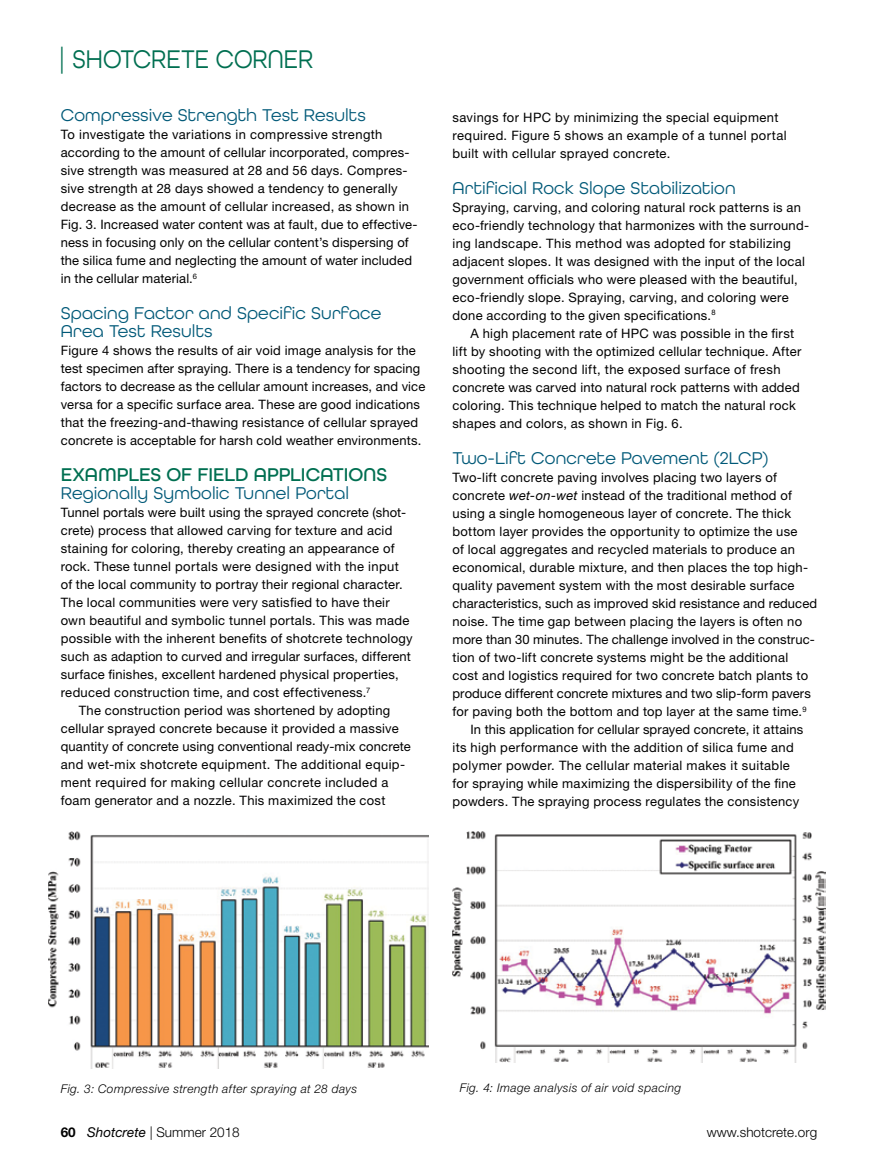
<style>
.page{position:relative;width:878px;height:1175px;background:#fff}
.page>*{position:absolute;margin:0;border:0;box-sizing:border-box;transform-origin:0 0}
.t1{font:27px "All Round Gothic";color:#006f51;scale:.9 1}
.t2{font:500 19.5px "All Round Gothic";color:#006f51}
.t3{font:18px/18px "All Round Gothic";letter-spacing:.005em;color:#005978}
.t4{font:300 13.5px "Helvetica Neue LT Std";color:#000}
.t5{font:12.9px/18px "Helvetica Neue LT Std";letter-spacing:.02em;color:#000}
.t6{font:italic 300 12px "Helvetica Neue LT Std";letter-spacing:.03em;color:#000}
.s1{font-style:italic}
.s2{font-weight:700}
.s3{font-weight:400;font-style:italic}
</style>
<div class="page">
<img style="left:49px;top:831px;width:379px;height:237px">
<img style="left:452px;top:831px;width:373px;height:231px">
<h1 class="t1" style="left:58px;top:44px;width:286px">| SHOTCRETE CORNER</h1>
<h3 class="t3" style="left:61px;top:106px;width:306px">Compressive Strength Test Results</h3>
<p class="t5" style="left:61px;top:125px;width:358px">To investigate the variations in compressive strength according to the amount of cellular incorporated, compres&shy;sive strength was measured at 28 and 56 days. Compres&shy;sive strength at 28 days showed a tendency to generally decrease as the amount of cellular increased, as shown in Fig. 3. Increased water content was at fault, due to effective&shy;ness in focusing only on the cellular content’s dispersing of the silica fume and neglecting the amount of water included in the cellular material.<sup>6</sup></p>
<h3 class="t3" style="left:61px;top:304px;width:322px">Spacing Factor and Specific Surface<br>Area Test Results</h3>
<p class="t5" style="left:61px;top:341px;width:366px">Figure 4 shows the results of air void image analysis for the test specimen after spraying. There is a tendency for spacing factors to decrease as the cellular amount increases, and vice versa for a specific surface area. These are good indications that the freezing-and-thawing resistance of cellular sprayed concrete is acceptable for harsh cold weather environments.</p>
<h2 class="t2" style="left:61px;top:463px;width:328px">EXAMPLES OF FIELD APPLICATIONS</h2>
<h3 class="t3" style="left:61px;top:484px;width:290px">Regionally Symbolic Tunnel Portal</h3>
<p class="t5" style="left:61px;top:503px;width:347px">Tunnel portals were built using the sprayed concrete (shot-</p>
<p class="t5" style="left:61px;top:521px;width:333px">crete) process that allowed carving for texture and acid</p>
<p class="t5" style="left:61px;top:539px;width:335px">staining for coloring, thereby creating an appearance of</p>
<p class="t5" style="left:61px;top:557px;width:339px">rock. These tunnel portals were designed with the input</p>
<p class="t5" style="left:61px;top:575px;width:343px">of the local community to portray their regional character.</p>
<p class="t5" style="left:61px;top:593px;width:330px">The local communities were very satisfied to have their</p>
<p class="t5" style="left:61px;top:611px;width:350px">own beautiful and symbolic tunnel portals. This was made</p>
<p class="t5" style="left:61px;top:629px;width:353px">possible with the inherent benefits of shotcrete technology</p>
<p class="t5" style="left:61px;top:647px;width:352px">such as adaption to curved and irregular surfaces, different</p>
<p class="t5" style="left:61px;top:665px;width:339px">surface finishes, excellent hardened physical properties,</p>
<p class="t5" style="left:61px;top:683px;width:311px">reduced construction time, and cost effectiveness.<sup>7</sup></p>
<p class="t5" style="left:79px;top:701px;width:313px">The construction period was shortened by adopting</p>
<p class="t5" style="left:61px;top:719px;width:339px">cellular sprayed concrete because it provided a massive</p>
<p class="t5" style="left:61px;top:737px;width:351px">quantity of concrete using conventional ready-mix concrete</p>
<p class="t5" style="left:61px;top:755px;width:346px">and wet-mix shotcrete equipment. The additional equip-</p>
<p class="t5" style="left:61px;top:773px;width:329px">ment required for making cellular concrete included a</p>
<p class="t5" style="left:61px;top:791px;width:326px">foam generator and a nozzle. This maximized the cost</p>
<p class="t5" style="left:452px;top:108px;width:335px">savings for HPC by minimizing the special equipment required. Figure 5 shows an example of a tunnel portal built with cellular sprayed concrete.</p>
<h3 class="t3" style="left:452px;top:178px;width:284px">Artificial Rock Slope Stabilization</h3>
<p class="t5" style="left:452px;top:198px;width:358px">Spraying, carving, and coloring natural rock patterns is an eco-friendly technology that harmonizes with the surround&shy;ing landscape. This method was adopted for stabilizing adjacent slopes. It was designed with the input of the local government officials who were pleased with the beautiful, eco-friendly slope. Spraying, carving, and coloring were done according to the given specifications.<sup>8</sup></p>
<p class="t5" style="left:452px;top:324px;width:350px;text-indent:18px">A high placement rate of HPC was possible in the first lift by shooting with the optimized cellular technique. After shooting the second lift, the exposed surface of fresh concrete was carved into natural rock patterns with added coloring. This technique helped to match the natural rock shapes and colors, as shown in Fig. 6.</p>
<h3 class="t3" style="left:452px;top:448px;width:318px">Two-Lift Concrete Pavement (2LCP)</h3>
<p class="t5" style="left:452px;top:468px;width:326px">Two-lift concrete paving involves placing two layers of</p>
<p class="t5" style="left:452px;top:486px;width:341px">concrete <span class="s1">wet-on-wet</span> instead of the traditional method of</p>
<p class="t5" style="left:452px;top:504px;width:340px">using a single homogeneous layer of concrete. The thick</p>
<p class="t5" style="left:452px;top:522px;width:346px">bottom layer provides the opportunity to optimize the use</p>
<p class="t5" style="left:452px;top:540px;width:344px">of local aggregates and recycled materials to produce an</p>
<p class="t5" style="left:452px;top:558px;width:357px">economical, durable mixture, and then places the top high-</p>
<p class="t5" style="left:452px;top:576px;width:343px">quality pavement system with the most desirable surface</p>
<p class="t5" style="left:452px;top:594px;width:366px">characteristics, such as improved skid resistance and reduced</p>
<p class="t5" style="left:452px;top:612px;width:351px">noise. The time gap between placing the layers is often no</p>
<p class="t5" style="left:452px;top:630px;width:364px">more than 30 minutes. The challenge involved in the construc-</p>
<p class="t5" style="left:452px;top:648px;width:337px">tion of two-lift concrete systems might be the additional</p>
<p class="t5" style="left:452px;top:666px;width:357px">cost and logistics required for two concrete batch plants to</p>
<p class="t5" style="left:452px;top:684px;width:360px">produce different concrete mixtures and two slip-form pavers</p>
<p class="t5" style="left:452px;top:702px;width:355px">for paving both the bottom and top layer at the same time.<sup>9</sup></p>
<p class="t5" style="left:470px;top:720px;width:334px">In this application for cellular sprayed concrete, it attains</p>
<p class="t5" style="left:452px;top:738px;width:343px">its high performance with the addition of silica fume and</p>
<p class="t5" style="left:452px;top:756px;width:339px">polymer powder. The cellular material makes it suitable</p>
<p class="t5" style="left:452px;top:774px;width:345px">for spraying while maximizing the dispersibility of the fine</p>
<p class="t5" style="left:452px;top:792px;width:348px">powders. The spraying process regulates the consistency</p>
<p class="t6" style="left:61px;top:1082px;width:298px">Fig. 3: Compressive strength after spraying at 28 days</p>
<p class="t6" style="left:460px;top:1081px;width:223px">Fig. 4: Image analysis of air void spacing</p>
<p class="t4" style="left:61px;top:1124px;width:180px"><span class="s2">60</span> <span class="s3">Shotcrete</span> | Summer 2018</p>
<p class="t4" style="left:706px;top:1124px;width:112px">www.shotcrete.org</p>
</div>
